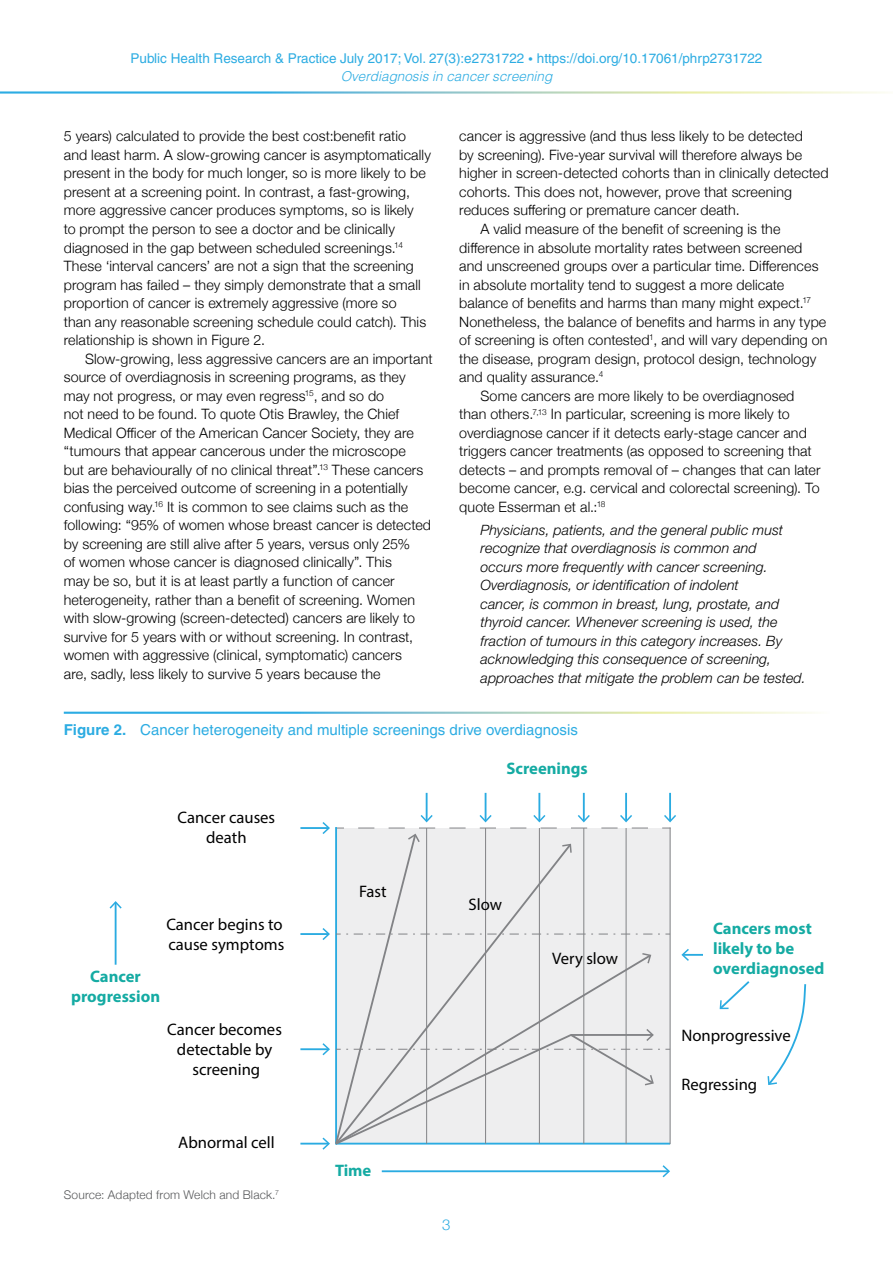
<style>
.page{position:relative;width:893px;height:1263px;background:#fff}
.page>*{position:absolute;margin:0;border:0;box-sizing:border-box;transform-origin:0 0}
.t1{font:16.65px/20px "Myriad Pro";color:#000;text-align:center}
.t2{font:700 16.65px/20px "Myriad Pro";color:#15aba3}
.FigureName{font:15px "Helvetica LT";color:#2cace2}
.t3{font:15px "Helvetica Neue Light 2";color:#2cace2}
.NormalFirstPara{font:14.25px/18.6px "Helvetica Neue Light 2";letter-spacing:.01em;color:#000}
.t4{font:300 14.25px/18.5px "Helvetica Neue";letter-spacing:.01em;color:#000}
.t5{font:italic 300 14.25px/18.5px "Helvetica Neue LT Std";letter-spacing:.005em;color:#000}
.t6{font:13.5px "Helvetica LT";color:#2cace2}
.t7{font:italic 300 13.5px "Helvetica";color:#2cace2}
.TFNoteSource_Space{font:12px "Helvetica Neue Light 2";letter-spacing:.015em;color:#58595b}
.s1{font-family:"Hedley New";font-weight:300}
.s2{font-family:"Helvetica Neue";font-weight:300}
.s3{font-family:"Helvetica Neue Light 2";font-weight:400}
.s4{font-weight:700}
</style>
<div class="page">
<hr style="left:115px;top:903px;width:2px;height:62px;background:#2aabe1">
<svg style="left:110px;top:901px;width:12px;height:7px"></svg>
<hr style="left:382px;top:1170px;width:286px;height:2px;background:#2aabe1">
<svg style="left:663px;top:1165px;width:7px;height:12px"></svg>
<svg style="left:767px;top:984px;width:40px;height:101px"></svg>
<svg style="left:719px;top:981px;width:31px;height:29px"></svg>
<hr style="left:683px;top:954px;width:20px;height:2px;background:#2aabe1">
<svg style="left:300px;top:793px;width:389px;height:357px"></svg>
<p class="t6" style="left:131px;top:51px;width:633px">Public Health Research &amp; Practice July 2017; Vol. 27(3):e2731722 <span class="s1">•</span> https://doi.org/10.17061/phrp2731722</p>
<p class="t7" style="left:341px;top:65px;width:213px">Overdiagnosis in cancer screening</p>
<p class="NormalFirstPara" style="left:64px;top:126px;width:369px"><span class="s2">5 years) calculated to provide the best cost:benefit ratio </span>and least harm. A slow-growing cancer is asymptomatically present in the body for much longer, so is more likely to be present at a screening point. In contrast, a fast-growing, more aggressive cancer produces symptoms, so is likely<br>to prompt the person to see a doctor and be clinically diagnosed in the gap between scheduled screenings.<sup>14<br></sup>These ‘interval cancers’ are not a sign that the screening program has failed – they simply demonstrate that a small proportion of cancer is extremely aggressive (more so<br>than any reasonable screening schedule could catch). This relationship is shown in Figure 2.</p>
<p class="NormalFirstPara" style="left:64px;top:348px;width:370px;text-indent:21px">Slow-growing, less aggressive cancers are an important source of overdiagnosis in screening programs, as they may not progress, or may even regress<sup>15</sup>, and so do<br><span class="s2">not need to be found. To quote Otis Brawley, the Chief Medical Officer of the American Cancer Society, they are </span>“tumours that appear cancerous under the microscope<br>but are behaviourally of no clinical threat”.<sup>13</sup> These cancers bias the perceived outcome of screening in a potentially confusing way.<sup>16</sup> It is common to see claims such as the following: “95% of women whose breast cancer is detected by screening are still alive after 5 years, versus only 25%<br>of women whose cancer is diagnosed clinically”. This<br>may be so, but it is at least partly a function of cancer <span class="s2">heterogeneity, rather than a benefit of screening. Women </span>with slow-growing (screen-detected) cancers are likely to survive for 5 years with or without screening. In contrast, women with aggressive (clinical, symptomatic) cancers<br>are, sadly, less likely to survive 5 years because the</p>
<p class="NormalFirstPara" style="left:459px;top:126px;width:371px">cancer is aggressive (and thus less likely to be detected<br>by screening). Five-year survival will therefore always be higher in screen-detected cohorts than in clinically detected cohorts. This does not, however, prove that screening <span class="s2">reduces suffering or premature cancer death.</span></p>
<p class="t4" style="left:459px;top:219px;width:370px;text-indent:21px">A valid measure of the benefit of screening is the difference in absolute mortality rates between screened and unscreened groups over a particular time. Differences <span class="s3">in absolute mortality tend to suggest a more delicate </span>balance of benefits and harms than many might expect.<sup>17<br></sup>Nonetheless, the balance of benefits and harms in any type <span class="s3">of screening is often contested</span><sup>1</sup><span class="s3">, and will vary depending on the disease, program design, protocol design, technology </span>and quality assurance.<sup>4</sup></p>
<p class="NormalFirstPara" style="left:459px;top:385px;width:363px;text-indent:21px">Some cancers are more likely to be overdiagnosed than others.<sup>7,13</sup> In particular, screening is more likely to overdiagnose cancer if it detects early-stage cancer and triggers cancer treatments (as opposed to screening that detects – and prompts removal of – changes that can later become cancer, e.g. cervical and colorectal screening). To <span class="s2">quote Esserman et al.:</span><sup>18</sup></p>
<p class="t5" style="left:480px;top:520px;width:327px">Physicians, patients, and the general public must recognize that overdiagnosis is common and<br>occurs more frequently with cancer screening.<br>Overdiagnosis, or identification of indolent<br>cancer, is common in breast, lung, prostate, and thyroid cancer. Whenever screening is used, the fraction of tumours in this category increases. By acknowledging this consequence of screening, approaches that mitigate the problem can be tested.</p>
<p class="FigureName" style="left:64px;top:721px;width:516px"><span class="s4">Figure 2.</span> Cancer heterogeneity and multiple screenings drive overdiagnosis</p>
<p class="t2" style="left:506px;top:757px;width:83px">Screenings</p>
<p class="t1" style="left:177px;top:807px;width:99px">Cancer causes death</p>
<p class="t1" style="left:166px;top:914px;width:119px;text-align:left">Cancer begins to cause symptoms</p>
<p class="t2" style="left:71px;top:966px;width:90px;text-align:center">Cancer progression</p>
<p class="t1" style="left:167px;top:1019px;width:116px">Cancer becomes detectable by screening</p>
<p class="t1" style="left:178px;top:1133px;width:98px">Abnormal cell</p>
<p class="TFNoteSource_Space" style="left:64px;top:1185px;width:217px">Source: Adapted from Welch and Black.<sup>7</sup></p>
<p class="t1" style="left:359px;top:881px;width:29px">Fast</p>
<p class="t2" style="left:335px;top:1160px;width:38px">Time</p>
<p class="t1" style="left:469px;top:894px;width:35px">Slow</p>
<p class="t1" style="left:552px;top:948px;width:68px">Very slow</p>
<p class="t3" style="left:442px;top:1212px;width:10px">3</p>
<p class="t2" style="left:713px;top:918px;width:113px">Cancers most likely to be overdiagnosed</p>
<p class="t1" style="left:681px;top:1025px;width:111px">Nonprogressive</p>
<p class="t1" style="left:681px;top:1074px;width:77px">Regressing</p>
</div>
